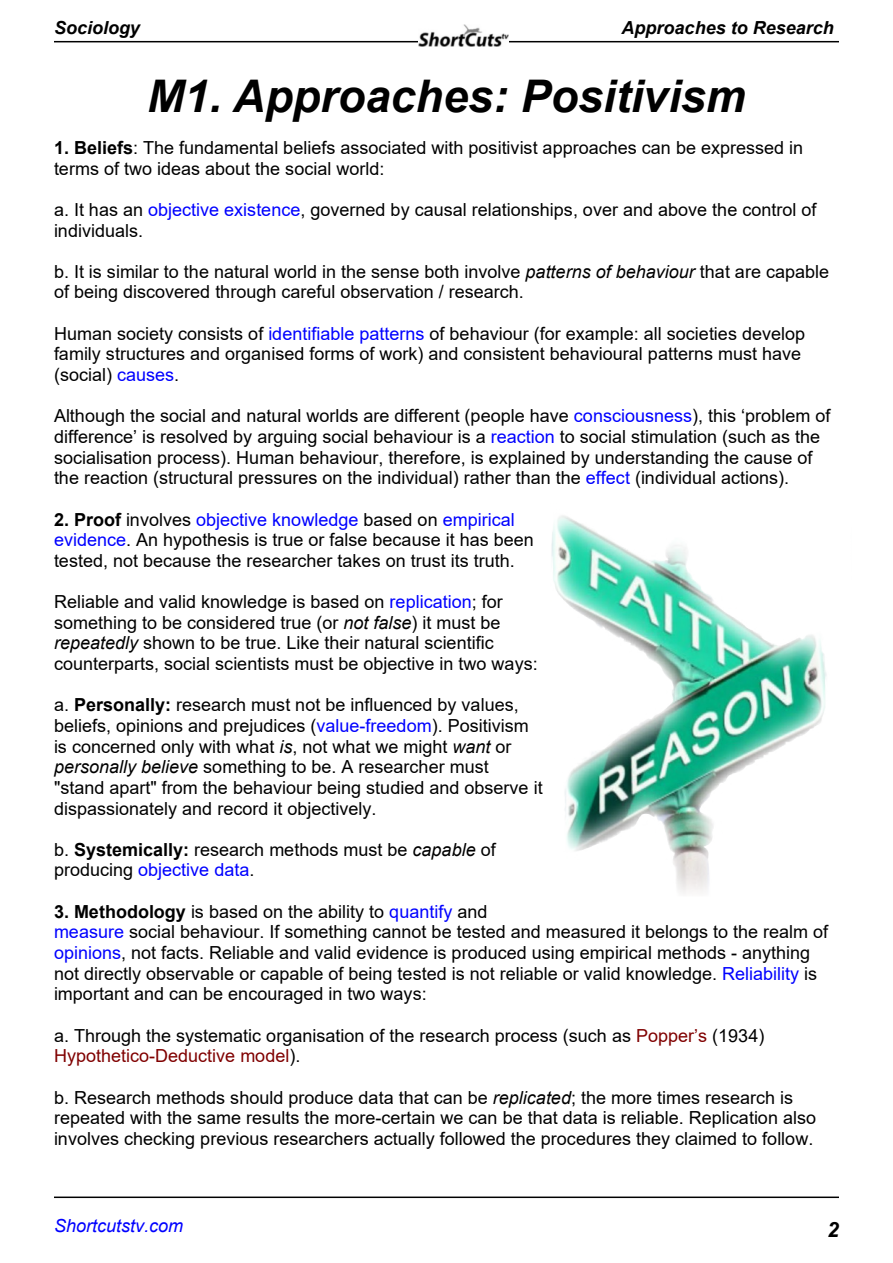
<style>
.page{position:relative;width:893px;height:1263px;background:#fff}
.page>*{position:absolute;margin:0;border:0;box-sizing:border-box;transform-origin:0 0}
.t1{font:italic 700 45px "Arial";color:#000}
.t2{font:italic 700 21px "Arial";color:#000}
.t3{font:18px/20.7px "Arial";color:#000}
.t4{font:italic 700 18px "Arial";color:#000}
.t5{font:italic 18px "Arial";color:#00f}
.s1{font-weight:700}
.s2{color:#00f}
.s3{font-style:italic}
.s4{color:#800000}
</style>
<div class="page">
<hr style="left:54px;top:41px;width:785px;height:1px;background:#000">
<img style="left:418px;top:24px;width:90px;height:23px">
<hr style="left:54px;top:1196px;width:785px;height:2px;background:#000">
<img style="left:551px;top:515px;width:276px;height:378px">
<p class="t4" style="left:54px;top:21px;width:87px">Sociology</p>
<p class="t4" style="left:622px;top:21px;width:214px">Approaches to Research</p>
<h1 class="t1" style="left:147px;top:79px;width:600px">M1. Approaches: Positivism</h1>
<p class="t3" style="left:54px;top:139px;width:751px"><span class="s1">1. Beliefs</span>: The fundamental beliefs associated with positivist approaches can be expressed in terms of two ideas about the social world:</p>
<p class="t3" style="left:54px;top:201px;width:764px">a. It has an <span class="s2">objective existence</span>, governed by causal relationships, over and above the control of individuals.</p>
<p class="t3" style="left:54px;top:263px;width:777px">b. It is similar to the natural world in the sense both involve <span class="s3">patterns of behaviour</span> that are capable of being discovered through careful observation / research.</p>
<p class="t3" style="left:54px;top:325px;width:753px">Human society consists of <span class="s2">identifiable patterns</span> of behaviour (for example: all societies develop family structures and organised forms of work) and consistent behavioural patterns must have (social) <span class="s2">causes</span>.</p>
<p class="t3" style="left:54px;top:407px;width:778px">Although the social and natural worlds are different (people have <span class="s2">consciousness</span>), this ‘problem of difference’ is resolved by arguing social behaviour is a <span class="s2">reaction</span> to social stimulation (such as the socialisation process). Human behaviour, therefore, is explained by understanding the cause of the reaction (structural pressures on the individual) rather than the <span class="s2">effect</span> (individual actions).</p>
<p class="t3" style="left:54px;top:510px;width:481px"><span class="s1">2. Proof</span> involves <span class="s2">objective knowledge</span> based on <span class="s2">empirical evidence</span>. An hypothesis is true or false because it has been tested, not because the researcher takes on trust its truth.</p>
<p class="t3" style="left:54px;top:593px;width:485px">Reliable and valid knowledge is based on <span class="s2">replication</span>; for something to be considered true (or <span class="s3">not false</span>) it must be <span class="s3">repeatedly</span> shown to be true. Like their natural scientific counterparts, social scientists must be objective in two ways:</p>
<p class="t3" style="left:54px;top:696px;width:490px">a. <span class="s1">Personally:</span> research must not be influenced by values, beliefs, opinions and prejudices (<span class="s2">value-freedom</span>). Positivism is concerned only with what <span class="s3">is</span>, not what we might <span class="s3">want</span> or <span class="s3">personally believe</span> something to be. A researcher must "stand apart" from the behaviour being studied and observe it dispassionately and record it objectively.</p>
<p class="t3" style="left:54px;top:841px;width:443px">b. <span class="s1">Systemically:</span> research methods must be <span class="s3">capable</span> of producing <span class="s2">objective data</span>.</p>
<p class="t3" style="left:54px;top:903px;width:776px"><span class="s1">3. Methodology</span> is based on the ability to <span class="s2">quantify</span> and<br><span class="s2">measure</span> social behaviour. If something cannot be tested and measured it belongs to the realm of <span class="s2">opinions</span>, not facts. Reliable and valid evidence is produced using empirical methods - anything not directly observable or capable of being tested is not reliable or valid knowledge. <span class="s2">Reliability</span> is important and can be encouraged in two ways:</p>
<p class="t3" style="left:54px;top:1026px;width:712px">a. Through the systematic organisation of the research process (such as <span class="s4">Popper’s</span> (1934)<br><span class="s4">Hypothetico-Deductive model</span>).</p>
<p class="t3" style="left:54px;top:1088px;width:764px">b. Research methods should produce data that can be <span class="s3">replicated</span>; the more times research is repeated with the same results the more-certain we can be that data is reliable. Replication also involves checking previous researchers actually followed the procedures they claimed to follow.</p>
<p class="t5" style="left:54px;top:1219px;width:131px">Shortcutstv.com</p>
<p class="t2" style="left:827px;top:1221px;width:13px">2</p>
</div>
